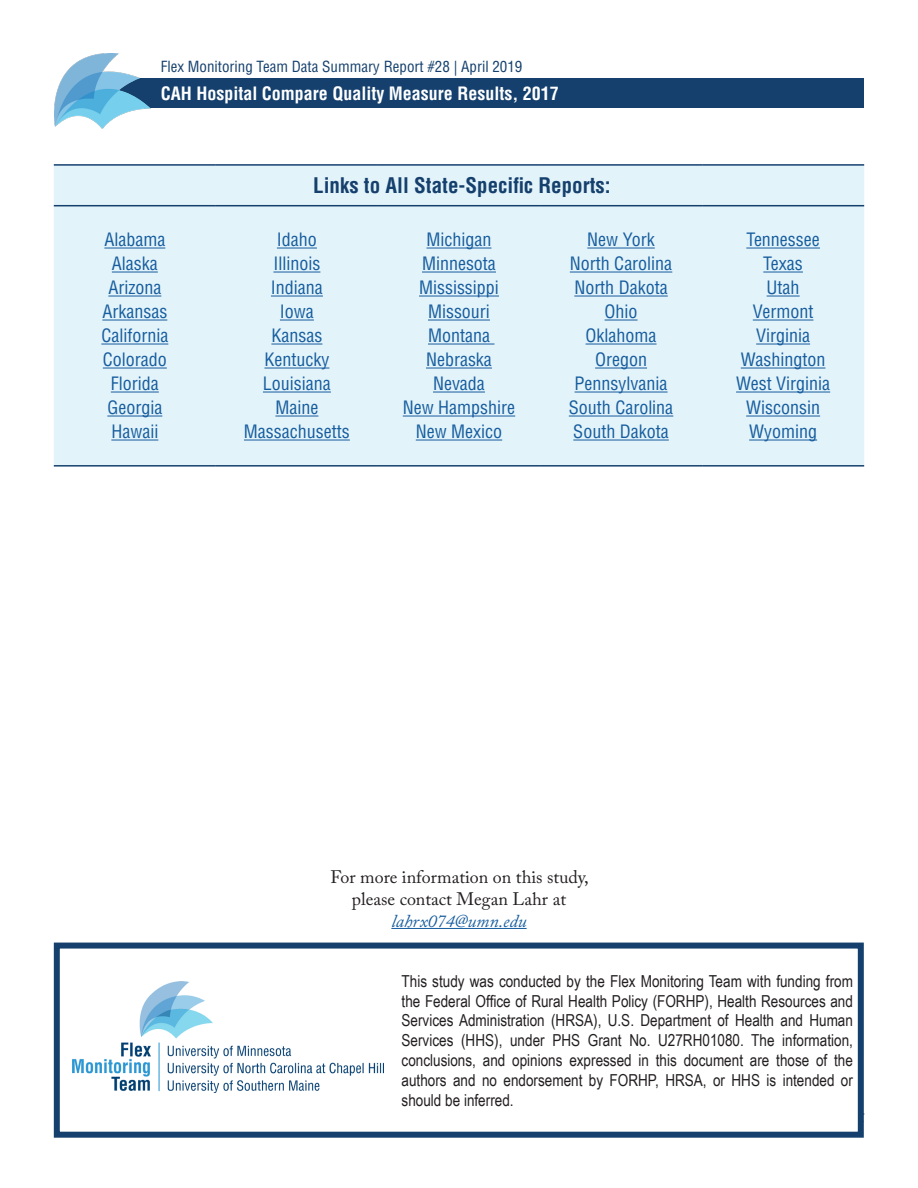
<style>
.page{position:relative;width:918px;height:1188px;background:#fff}
.page>*{position:absolute;margin:0;border:0;box-sizing:border-box;transform-origin:0 0}
.t1{font:700 condensed 21px "Helvetica LT Std";color:#15406d}
.t2{font:condensed 18px "Helvetica LT Pro";color:#175d9e}
.t3{font:18px "Adobe Caslon Pro";color:#231f20}
.t4{font:700 condensed 18px "Helvetica LT Std";color:#fff}
.t5{font:italic 18px "Adobe Caslon Pro";color:#175d9e}
.t6{font:16.5px/19.8px "Arial Narrow";color:#231f20;text-align:justify}
.t7{font:condensed 15px "Helvetica LT Pro";color:#15406d}
</style>
<div class="page">
<div style="left:117px;top:79px;width:747px;height:29px;background:#15406d"></div>
<img style="left:54px;top:54px;width:96px;height:74px">
<hr style="left:391px;top:928px;width:136px;height:1px;background:#175d9e">
<div style="left:54px;top:943px;width:810px;height:195px;background:#fff;border:6px solid #15406d"></div>
<img style="left:72px;top:982px;width:311px;height:111px">
<div style="left:54px;top:166px;width:810px;height:299px;background:#e2f3fa"></div>
<hr style="left:54px;top:205px;width:162px;height:1px;background:#15406d">
<hr style="left:216px;top:205px;width:162px;height:1px;background:#15406d">
<hr style="left:378px;top:205px;width:162px;height:1px;background:#15406d">
<hr style="left:540px;top:205px;width:162px;height:1px;background:#15406d">
<hr style="left:702px;top:205px;width:162px;height:1px;background:#15406d">
<hr style="left:54px;top:164px;width:162px;height:2px;background:#15406d">
<hr style="left:216px;top:164px;width:162px;height:2px;background:#15406d">
<hr style="left:378px;top:164px;width:162px;height:2px;background:#15406d">
<hr style="left:540px;top:164px;width:162px;height:2px;background:#15406d">
<hr style="left:702px;top:164px;width:162px;height:2px;background:#15406d">
<hr style="left:54px;top:465px;width:162px;height:2px;background:#15406d">
<hr style="left:216px;top:465px;width:162px;height:2px;background:#15406d">
<hr style="left:378px;top:465px;width:162px;height:2px;background:#15406d">
<hr style="left:540px;top:465px;width:162px;height:2px;background:#15406d">
<hr style="left:702px;top:465px;width:162px;height:2px;background:#15406d">
<hr style="left:104px;top:248px;width:61px;height:1px;background:#175d9e">
<hr style="left:112px;top:272px;width:46px;height:1px;background:#175d9e">
<hr style="left:108px;top:296px;width:53px;height:1px;background:#175d9e">
<hr style="left:102px;top:320px;width:65px;height:1px;background:#175d9e">
<hr style="left:101px;top:344px;width:67px;height:1px;background:#175d9e">
<hr style="left:103px;top:368px;width:64px;height:1px;background:#175d9e">
<hr style="left:111px;top:392px;width:48px;height:1px;background:#175d9e">
<hr style="left:107px;top:416px;width:55px;height:1px;background:#175d9e">
<hr style="left:111px;top:440px;width:47px;height:1px;background:#175d9e">
<hr style="left:277px;top:248px;width:40px;height:1px;background:#175d9e">
<hr style="left:273px;top:272px;width:47px;height:1px;background:#175d9e">
<hr style="left:271px;top:296px;width:52px;height:1px;background:#175d9e">
<hr style="left:280px;top:320px;width:34px;height:1px;background:#175d9e">
<hr style="left:271px;top:344px;width:51px;height:1px;background:#175d9e">
<hr style="left:264px;top:368px;width:65px;height:1px;background:#175d9e">
<hr style="left:263px;top:392px;width:68px;height:1px;background:#175d9e">
<hr style="left:275px;top:416px;width:43px;height:1px;background:#175d9e">
<hr style="left:244px;top:440px;width:106px;height:1px;background:#175d9e">
<hr style="left:427px;top:248px;width:64px;height:1px;background:#175d9e">
<hr style="left:422px;top:272px;width:74px;height:1px;background:#175d9e">
<hr style="left:419px;top:296px;width:80px;height:1px;background:#175d9e">
<hr style="left:428px;top:320px;width:62px;height:1px;background:#175d9e">
<hr style="left:428px;top:344px;width:66px;height:1px;background:#175d9e">
<hr style="left:426px;top:368px;width:66px;height:1px;background:#175d9e">
<hr style="left:433px;top:392px;width:52px;height:1px;background:#175d9e">
<hr style="left:403px;top:416px;width:112px;height:1px;background:#175d9e">
<hr style="left:416px;top:440px;width:86px;height:1px;background:#175d9e">
<hr style="left:587px;top:248px;width:68px;height:1px;background:#175d9e">
<hr style="left:570px;top:272px;width:102px;height:1px;background:#175d9e">
<hr style="left:574px;top:296px;width:94px;height:1px;background:#175d9e">
<hr style="left:605px;top:320px;width:33px;height:1px;background:#175d9e">
<hr style="left:586px;top:344px;width:71px;height:1px;background:#175d9e">
<hr style="left:595px;top:368px;width:52px;height:1px;background:#175d9e">
<hr style="left:575px;top:392px;width:93px;height:1px;background:#175d9e">
<hr style="left:569px;top:416px;width:104px;height:1px;background:#175d9e">
<hr style="left:573px;top:440px;width:96px;height:1px;background:#175d9e">
<hr style="left:746px;top:248px;width:74px;height:1px;background:#175d9e">
<hr style="left:763px;top:272px;width:40px;height:1px;background:#175d9e">
<hr style="left:767px;top:296px;width:33px;height:1px;background:#175d9e">
<hr style="left:753px;top:320px;width:60px;height:1px;background:#175d9e">
<hr style="left:756px;top:344px;width:54px;height:1px;background:#175d9e">
<hr style="left:741px;top:368px;width:84px;height:1px;background:#175d9e">
<hr style="left:736px;top:392px;width:94px;height:1px;background:#175d9e">
<hr style="left:746px;top:416px;width:74px;height:1px;background:#175d9e">
<hr style="left:749px;top:440px;width:68px;height:1px;background:#175d9e">
<p class="t7" style="left:161px;top:57px;width:363px">Flex Monitoring Team Data Summary Report #28 | April 2019</p>
<p class="t4" style="left:161px;top:82px;width:399px">CAH Hospital Compare Quality Measure Results, 2017</p>
<p class="t2" style="left:104px;top:228px;width:62px">Alabama</p>
<p class="t2" style="left:112px;top:252px;width:47px">Alaska</p>
<p class="t2" style="left:108px;top:276px;width:54px">Arizona</p>
<p class="t2" style="left:102px;top:300px;width:66px">Arkansas</p>
<p class="t2" style="left:101px;top:324px;width:68px">California</p>
<p class="t2" style="left:103px;top:348px;width:65px">Colorado</p>
<p class="t2" style="left:111px;top:372px;width:49px">Florida</p>
<p class="t2" style="left:107px;top:396px;width:56px">Georgia</p>
<p class="t2" style="left:111px;top:420px;width:48px">Hawaii</p>
<p class="t1" style="left:313px;top:172px;width:299px">Links to All State-Specific Reports:</p>
<p class="t2" style="left:277px;top:228px;width:41px">Idaho</p>
<p class="t2" style="left:273px;top:252px;width:48px">Illinois</p>
<p class="t2" style="left:271px;top:276px;width:53px">Indiana</p>
<p class="t2" style="left:280px;top:300px;width:36px">Iowa</p>
<p class="t2" style="left:271px;top:324px;width:52px">Kansas</p>
<p class="t2" style="left:264px;top:348px;width:66px">Kentucky</p>
<p class="t2" style="left:263px;top:372px;width:69px">Louisiana</p>
<p class="t2" style="left:275px;top:396px;width:44px">Maine</p>
<p class="t2" style="left:244px;top:420px;width:107px">Massachusetts</p>
<p class="t2" style="left:427px;top:228px;width:66px">Michigan</p>
<p class="t2" style="left:422px;top:252px;width:75px">Minnesota</p>
<p class="t2" style="left:419px;top:276px;width:81px">Mississippi</p>
<p class="t2" style="left:428px;top:300px;width:63px">Missouri</p>
<p class="t2" style="left:428px;top:324px;width:63px">Montana</p>
<p class="t2" style="left:426px;top:348px;width:67px">Nebraska</p>
<p class="t2" style="left:433px;top:372px;width:53px">Nevada</p>
<p class="t2" style="left:403px;top:396px;width:114px">New Hampshire</p>
<p class="t2" style="left:416px;top:420px;width:88px">New Mexico</p>
<p class="t2" style="left:587px;top:228px;width:69px">New York</p>
<p class="t2" style="left:570px;top:252px;width:104px">North Carolina</p>
<p class="t2" style="left:574px;top:276px;width:95px">North Dakota</p>
<p class="t2" style="left:605px;top:300px;width:34px">Ohio</p>
<p class="t2" style="left:586px;top:324px;width:72px">Oklahoma</p>
<p class="t2" style="left:595px;top:348px;width:53px">Oregon</p>
<p class="t2" style="left:575px;top:372px;width:94px">Pennsylvania</p>
<p class="t2" style="left:569px;top:396px;width:106px">South Carolina</p>
<p class="t2" style="left:573px;top:420px;width:97px">South Dakota</p>
<p class="t2" style="left:746px;top:228px;width:75px">Tennessee</p>
<p class="t2" style="left:763px;top:252px;width:41px">Texas</p>
<p class="t2" style="left:767px;top:276px;width:34px">Utah</p>
<p class="t2" style="left:753px;top:300px;width:62px">Vermont</p>
<p class="t2" style="left:756px;top:324px;width:55px">Virginia</p>
<p class="t2" style="left:741px;top:348px;width:86px">Washington</p>
<p class="t2" style="left:736px;top:372px;width:96px">West Virginia</p>
<p class="t2" style="left:746px;top:396px;width:75px">Wisconsin</p>
<p class="t2" style="left:749px;top:420px;width:69px">Wyoming</p>
<p class="t3" style="left:331px;top:867px;width:260px">For more information on this study,</p>
<p class="t3" style="left:352px;top:888px;width:216px">please contact Megan Lahr at</p>
<p class="t5" style="left:391px;top:910px;width:137px">lahrx074@umn.edu</p>
<p class="t6" style="left:402px;top:970px;width:453px">This study was conducted by the Flex Monitoring Team with funding from the Federal Office of Rural Health Policy (FORHP), Health Resources and Services Administration (HRSA), U.S. Department of Health and Human Services (HHS), under PHS Grant No. U27RH01080. The information, conclusions, and opinions expressed in this document are those of the authors and no endorsement by FORHP, HRSA, or HHS is intended or should be inferred.</p>
</div>
